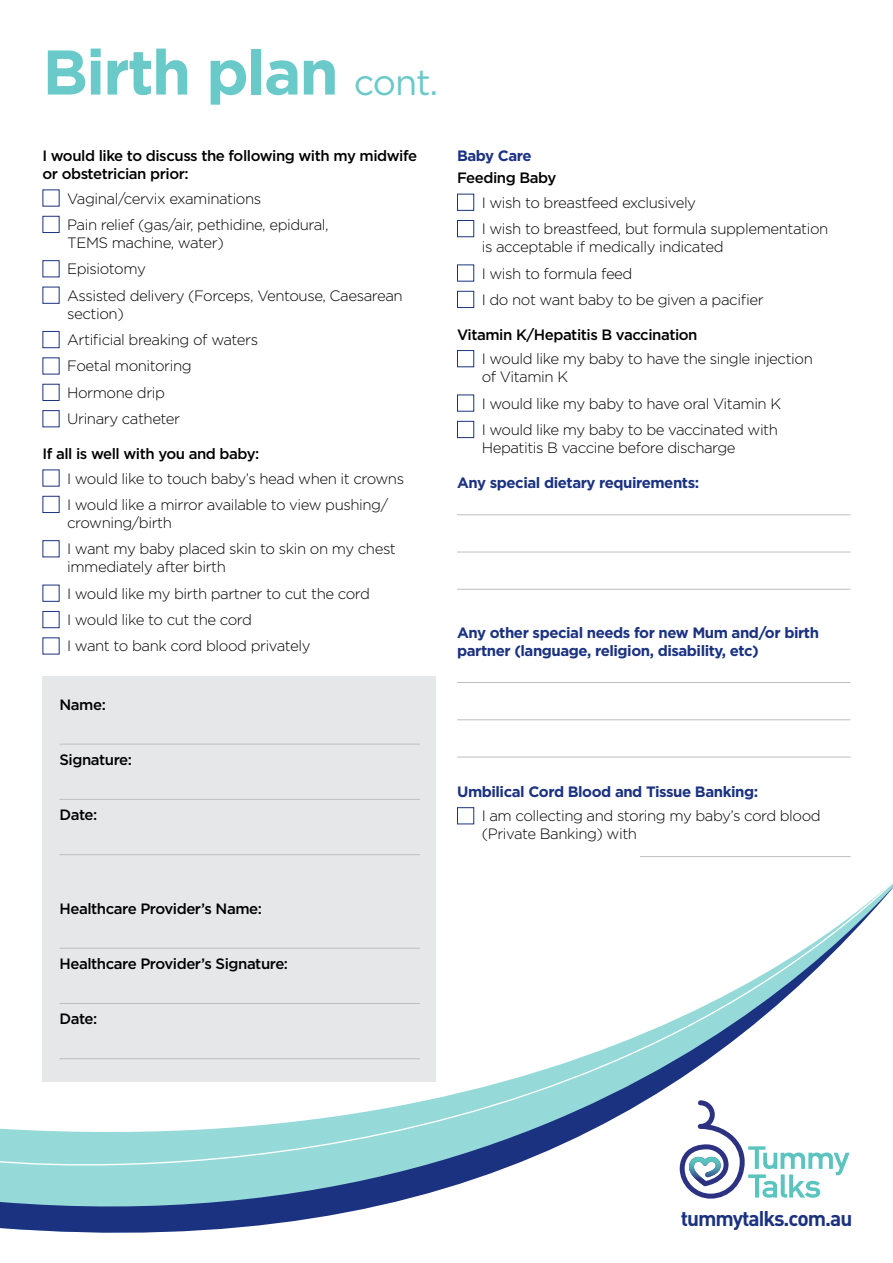
<style>
.page{position:relative;width:893px;height:1263px;background:#fff}
.page>*{position:absolute;margin:0;border:0;box-sizing:border-box;transform-origin:0 0}
.t1{font:700 63px "Gotham HTF";letter-spacing:-.03em;color:#6ac9c9}
.t2{font:700 21px "Converse DIN Bold";letter-spacing:-.05em;color:#1b3281}
.t3{font:300 15px/18px "Gotham HTF";letter-spacing:-.03em;color:#000}
.t4{font:500 15px/18px "Gotham HTF";letter-spacing:-.03em;color:#000}
.t5{font:700 15px/18px "Gotham HTF";letter-spacing:-.03em;color:#1b3281}
.s1{font-weight:400;font-size:36px}
</style>
<div class="page">
<svg style="left:0;top:844px;width:851px;height:389px"></svg>
<svg style="left:0;top:875px;width:893px;height:341px"></svg>
<svg style="left:680px;top:1100px;width:169px;height:98px"></svg>
<div style="left:43px;top:216px;width:17px;height:17px;background:#fff;border:1px solid #1b3281"></div>
<div style="left:43px;top:331px;width:17px;height:17px;background:#fff;border:1px solid #1b3281"></div>
<div style="left:43px;top:496px;width:17px;height:17px;background:#fff;border:1px solid #1b3281"></div>
<div style="left:43px;top:611px;width:17px;height:17px;background:#fff;border:1px solid #1b3281"></div>
<hr style="left:457px;top:514px;width:393px;height:1px;background:#bcbec0">
<hr style="left:457px;top:552px;width:393px;height:1px;background:#bcbec0">
<hr style="left:457px;top:589px;width:393px;height:1px;background:#bcbec0">
<hr style="left:457px;top:682px;width:393px;height:1px;background:#bcbec0">
<hr style="left:457px;top:719px;width:393px;height:1px;background:#bcbec0">
<hr style="left:457px;top:757px;width:393px;height:1px;background:#bcbec0">
<hr style="left:640px;top:856px;width:210px;height:1px;background:#bcbec0">
<div style="left:457px;top:194px;width:17px;height:17px;background:#fff;border:1px solid #1b3281"></div>
<div style="left:457px;top:220px;width:17px;height:17px;background:#fff;border:1px solid #1b3281"></div>
<div style="left:457px;top:264px;width:17px;height:17px;background:#fff;border:1px solid #1b3281"></div>
<div style="left:457px;top:291px;width:17px;height:17px;background:#fff;border:1px solid #1b3281"></div>
<div style="left:457px;top:350px;width:17px;height:17px;background:#fff;border:1px solid #1b3281"></div>
<div style="left:457px;top:395px;width:17px;height:17px;background:#fff;border:1px solid #1b3281"></div>
<div style="left:457px;top:421px;width:17px;height:17px;background:#fff;border:1px solid #1b3281"></div>
<div style="left:457px;top:807px;width:17px;height:17px;background:#fff;border:1px solid #1b3281"></div>
<div style="left:43px;top:676px;width:393px;height:405px;background:#e6e7e8"></div>
<hr style="left:60px;top:744px;width:360px;height:1px;background:#bcbec0">
<hr style="left:60px;top:799px;width:360px;height:1px;background:#bcbec0">
<hr style="left:60px;top:854px;width:360px;height:1px;background:#bcbec0">
<hr style="left:60px;top:948px;width:360px;height:1px;background:#bcbec0">
<hr style="left:60px;top:1003px;width:360px;height:1px;background:#bcbec0">
<hr style="left:60px;top:1058px;width:360px;height:1px;background:#bcbec0">
<p class="t1" style="left:43px;top:36px;width:397px">Birth plan <span class="s1">cont.</span></p>
<p class="t4" style="left:43px;top:147px;width:376px">I would like to discuss the following with my midwife or obstetrician prior:</p>
<p class="t3" style="left:67px;top:189px;width:196px">Vaginal/cervix examinations</p>
<p class="t3" style="left:67px;top:215px;width:263px">Pain relief (gas/air, pethidine, epidural,<br>TEMS machine, water)</p>
<p class="t3" style="left:67px;top:260px;width:80px">Episiotomy</p>
<p class="t3" style="left:67px;top:286px;width:337px">Assisted delivery (Forceps, Ventouse, Caesarean section)</p>
<p class="t3" style="left:67px;top:331px;width:193px">Artificial breaking of waters</p>
<p class="t3" style="left:67px;top:357px;width:126px">Foetal monitoring</p>
<p class="t3" style="left:67px;top:383px;width:99px">Hormone drip</p>
<p class="t3" style="left:67px;top:410px;width:115px">Urinary catheter</p>
<p class="t4" style="left:43px;top:445px;width:218px">If all is well with you and baby:</p>
<p class="t3" style="left:67px;top:469px;width:338px">I would like to touch baby’s head when it crowns</p>
<p class="t3" style="left:67px;top:495px;width:322px">I would like a mirror available to view pushing/ crowning/birth</p>
<p class="t3" style="left:67px;top:540px;width:330px">I want my baby placed skin to skin on my chest immediately after birth</p>
<p class="t3" style="left:67px;top:584px;width:304px">I would like my birth partner to cut the cord</p>
<p class="t3" style="left:67px;top:611px;width:186px">I would like to cut the cord</p>
<p class="t3" style="left:67px;top:637px;width:245px">I want to bank cord blood privately</p>
<p class="t4" style="left:60px;top:695px;width:48px">Name:</p>
<p class="t4" style="left:60px;top:750px;width:74px">Signature:</p>
<p class="t4" style="left:60px;top:806px;width:39px">Date:</p>
<p class="t5" style="left:457px;top:147px;width:76px">Baby Care</p>
<p class="t4" style="left:457px;top:169px;width:101px">Feeding Baby</p>
<p class="t3" style="left:482px;top:193px;width:216px">I wish to breastfeed exclusively</p>
<p class="t3" style="left:482px;top:220px;width:348px">I wish to breastfeed, but formula supplementation is acceptable if medically indicated</p>
<p class="t3" style="left:482px;top:264px;width:152px">I wish to formula feed</p>
<p class="t3" style="left:482px;top:290px;width:283px">I do not want baby to be given a pacifier</p>
<p class="t4" style="left:457px;top:325px;width:242px">Vitamin K/Hepatitis B vaccination</p>
<p class="t3" style="left:482px;top:350px;width:333px">I would like my baby to have the single injection of Vitamin K</p>
<p class="t3" style="left:482px;top:394px;width:301px">I would like my baby to have oral Vitamin K</p>
<p class="t3" style="left:482px;top:420px;width:298px">I would like my baby to be vaccinated with<br>Hepatitis B vaccine before discharge</p>
<p class="t5" style="left:457px;top:473px;width:244px">Any special dietary requirements:</p>
<p class="t5" style="left:457px;top:623px;width:363px">Any other special needs for new Mum and/or birth partner (language, religion, disability, etc)</p>
<p class="t5" style="left:457px;top:782px;width:303px">Umbilical Cord Blood and Tissue Banking:</p>
<p class="t3" style="left:482px;top:807px;width:340px">I am collecting and storing my baby’s cord blood (Private Banking) with</p>
<p class="t4" style="left:60px;top:899px;width:204px">Healthcare Provider’s Name:</p>
<p class="t4" style="left:60px;top:954px;width:230px">Healthcare Provider’s Signature:</p>
<p class="t4" style="left:60px;top:1010px;width:39px">Date:</p>
<p class="t2" style="left:681px;top:1205px;width:173px">tummytalks.com.au</p>
</div>
